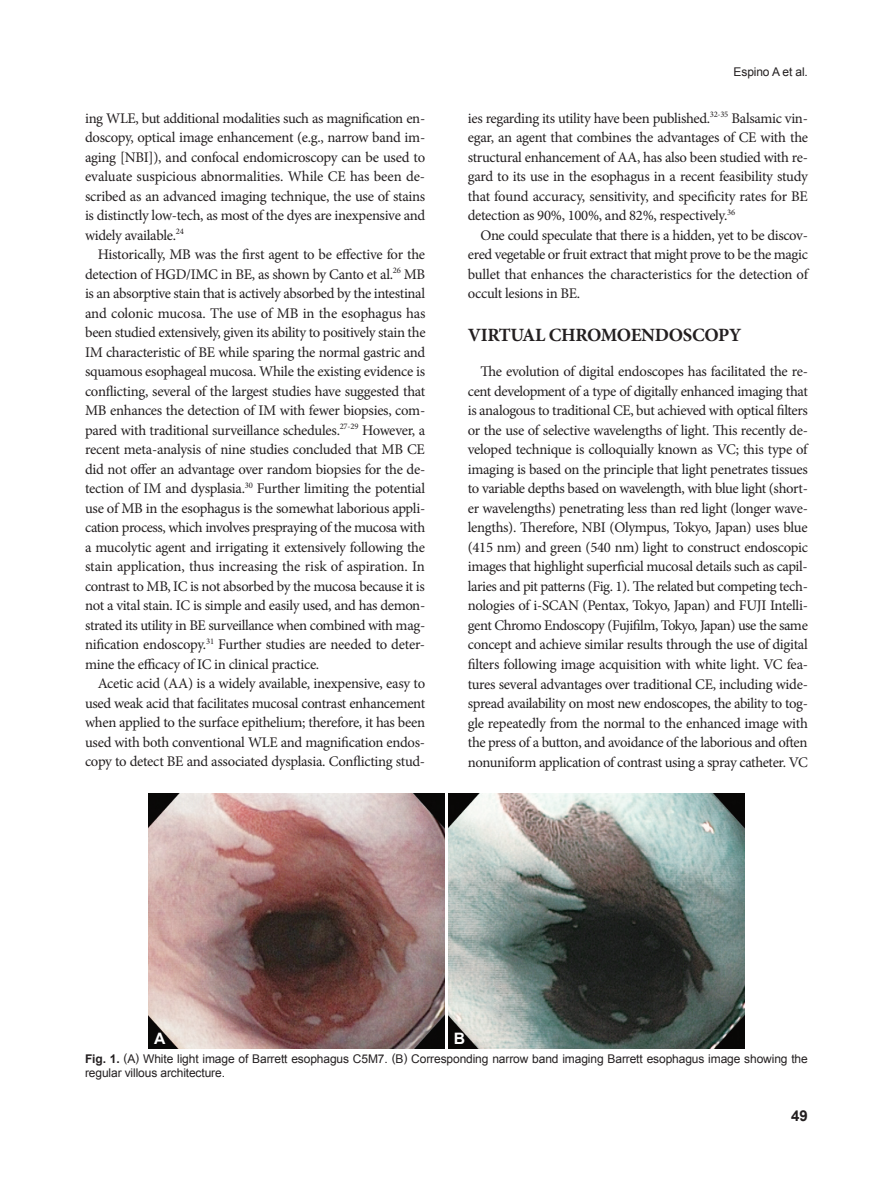
<style>
.page{position:relative;width:893px;height:1191px;background:#fff}
.page>*{position:absolute;margin:0;border:0;box-sizing:border-box;transform-origin:0 0}
.t1{font:700 18.75px "Minion Pro";letter-spacing:-.02em;color:#231f20}
.t2{font:700 15.75px "Arial";color:#fff}
.t3{font:700 15px "Arial";color:#231f20}
.t4{font:14.7px/19.5px "Minion Pro";letter-spacing:-.02em;color:#231f20;text-align:justify}
.t5{font:12px/13.5px "Arial";letter-spacing:-.01em;color:#231f20}
.s1{font-weight:700}
</style>
<div class="page">
<img style="left:149px;top:793px;width:295px;height:255px">
<img style="left:449px;top:793px;width:295px;height:255px">
<p class="t4" style="left:85px;top:108px;width:342px">ing WLE, but additional modalities such as magnification en&shy;doscopy, optical image enhancement (e.g., narrow band im&shy;aging [NBI]), and confocal endomicroscopy can be used to evaluate suspicious abnormalities. While CE has been de&shy;scribed as an advanced imaging technique, the use of stains is distinctly low-tech, as most of the dyes are inexpensive and widely available.<sup>24</sup></p>
<p class="t4" style="left:85px;top:245px;width:342px;text-indent:13px">Historically, MB was the first agent to be effective for the detection of HGD/IMC in BE, as shown by Canto et al.<sup>26</sup> MB is an absorptive stain that is actively absorbed by the intestinal and colonic mucosa. The use of MB in the esophagus has been studied extensively, given its ability to positively stain the IM characteristic of BE while sparing the normal gastric and squamous esophageal mucosa. While the existing evidence is conflicting, several of the largest studies have suggested that MB enhances the detection of IM with fewer biopsies, com&shy;pared with traditional surveillance schedules.<sup>27-29</sup> However, a recent meta-analysis of nine studies concluded that MB CE did not offer an advantage over random biopsies for the de&shy;tection of IM and dysplasia.<sup>30</sup> Further limiting the potential use of MB in the esophagus is the somewhat laborious appli&shy;cation process, which involves prespraying of the mucosa with a mucolytic agent and irrigating it extensively following the stain application, thus increasing the risk of aspiration. In contrast to MB, IC is not absorbed by the mucosa because it is not a vital stain. IC is simple and easily used, and has demon&shy;strated its utility in BE surveillance when combined with mag&shy;nification endoscopy.<sup>31</sup> Further studies are needed to deter&shy;mine the efficacy of IC in clinical practice.</p>
<p class="t4" style="left:85px;top:674px;width:342px;text-indent:13px">Acetic acid (AA) is a widely available, inexpensive, easy to used weak acid that facilitates mucosal contrast enhancement when applied to the surface epithelium; therefore, it has been used with both conventional WLE and magnification endos&shy;copy to detect BE and associated dysplasia. Conflicting stud-</p>
<p class="t5" style="left:733px;top:65px;width:76px">Espino A et al.</p>
<p class="t4" style="left:468px;top:108px;width:342px">ies regarding its utility have been published.<sup>32-35</sup> Balsamic vin&shy;egar, an agent that combines the advantages of CE with the structural enhancement of AA, has also been studied with re&shy;gard to its use in the esophagus in a recent feasibility study that found accuracy, sensitivity, and specificity rates for BE detection as 90%, 100%, and 82%, respectively.<sup>36</sup></p>
<p class="t4" style="left:468px;top:225px;width:342px;text-indent:13px">One could speculate that there is a hidden, yet to be discov&shy;ered vegetable or fruit extract that might prove to be the magic bullet that enhances the characteristics for the detection of occult lesions in BE.</p>
<p class="t1" style="left:468px;top:321px;width:275px">VIRTUAL CHROMOENDOSCOPY</p>
<p class="t4" style="left:468px;top:362px;width:342px;text-indent:13px">The evolution of digital endoscopes has facilitated the re&shy;cent development of a type of digitally enhanced imaging that is analogous to traditional CE, but achieved with optical filters or the use of selective wavelengths of light. This recently de&shy;veloped technique is colloquially known as VC; this type of imaging is based on the principle that light penetrates tissues to variable depths based on wavelength, with blue light (short&shy;er wavelengths) penetrating less than red light (longer wave&shy;lengths). Therefore, NBI (Olympus, Tokyo, Japan) uses blue (415 nm) and green (540 nm) light to construct endoscopic images that highlight superficial mucosal details such as capil&shy;laries and pit patterns (Fig. 1). The related but competing tech&shy;nologies of i-SCAN (Pentax, Tokyo, Japan) and FUJI Intelli&shy;gent Chromo Endoscopy (Fujifilm, Tokyo, Japan) use the same concept and achieve similar results through the use of digital filters following image acquisition with white light. VC fea&shy;tures several advantages over traditional CE, including wide&shy;spread availability on most new endoscopes, the ability to tog&shy;gle repeatedly from the normal to the enhanced image with the press of a button, and avoidance of the laborious and often nonuniform application of contrast using a spray catheter. VC</p>
<p class="t2" style="left:154px;top:1027px;width:13px">A</p>
<p class="t2" style="left:454px;top:1027px;width:13px">B</p>
<p class="t5" style="left:85px;top:1052px;width:724px"><span class="s1">Fig. 1.</span> (A) White light image of Barrett esophagus C5M7. (B) Corresponding narrow band imaging Barrett esophagus image showing the regular villous architecture.</p>
<p class="t3" style="left:791px;top:1105px;width:18px">49</p>
</div>
